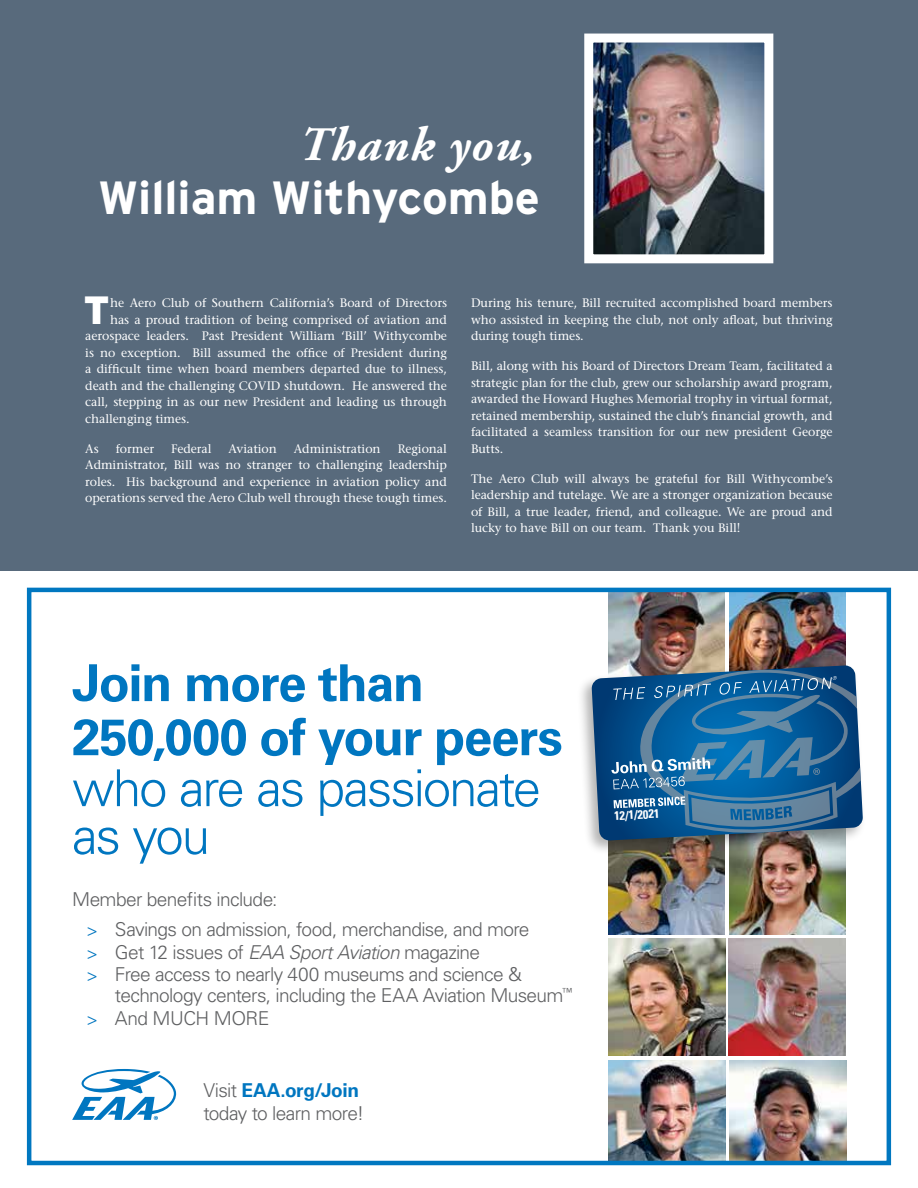
<style>
.page{position:relative;width:918px;height:1188px;background:#fff}
.page>*{position:absolute;margin:0;border:0;box-sizing:border-box;transform-origin:0 0}
.t1{font:700 51px/54.2px "Univers LT Std";letter-spacing:-.03em;color:#0076c0}
.t2{font:300 51px/47.7px "Univers LT Std";letter-spacing:-.04em;color:#0076c0}
.t3{font:italic 700 48px "Adobe Garamond";letter-spacing:.03em;color:#fff}
.t4{font:700 46.5px "Interstate";color:#fff}
.t5{font:900 39.3px "Interstate";color:#fff}
.t6{font:300 19.05px/23px "Univers LT Std";letter-spacing:-.035em;color:#5f6062}
.t7{font:12.3px/16.5px "Stone Serif";letter-spacing:-.005em;color:#fff;text-align:justify}
.t8{font:700 condensed 12.3px "Univers LT Std";color:#fff}
.s1{font-size:17.4px;color:#0076c0}
.s2{font-style:italic}
.s3{font-weight:700;color:#0076c0}
</style>
<div class="page">
<div style="left:0;top:0;width:918px;height:570px;background:#586a7c"></div>
<img style="left:594px;top:44px;width:169px;height:209px">
<div style="left:584px;top:34px;width:189px;height:229px;border:9px solid #fff"></div>
<svg style="left:72px;top:1069px;width:105px;height:51px"></svg>
<img style="left:608px;top:855px;width:117px;height:79px">
<img style="left:608px;top:593px;width:117px;height:69px">
<img style="left:729px;top:593px;width:117px;height:69px">
<img style="left:729px;top:855px;width:117px;height:79px">
<img style="left:608px;top:939px;width:117px;height:117px">
<img style="left:729px;top:939px;width:117px;height:117px">
<img style="left:608px;top:1061px;width:117px;height:99px">
<img style="left:729px;top:1061px;width:117px;height:99px">
<div style="left:577px;top:662px;width:290px;height:193px;background:#000;opacity:.3"></div>
<img style="left:592px;top:665px;width:271px;height:176px">
<svg style="left:611px;top:668px;width:250px;height:170px;background:#286899"></svg>
<div style="left:27px;top:588px;width:864px;height:577px;border:4px solid #0077c0"></div>
<h2 class="t3" style="left:297px;top:119px;width:238px">Thank you,</h2>
<h3 class="t4" style="left:98px;top:172px;width:444px">William Withycombe</h3>
<h3 class="t5" style="left:84px;top:288px;width:28px">T</h3>
<p class="t7" style="left:110px;top:295px;width:338px">he Aero Club of Southern California’s Board of Directors</p>
<p class="t7" style="left:110px;top:311px;width:338px">has a proud tradition of being comprised of aviation and</p>
<p class="t7" style="left:85px;top:328px;width:363px">aerospace leaders. Past President William ‘Bill’ Withycombe</p>
<p class="t7" style="left:85px;top:344px;width:363px">is no exception. Bill assumed the office of President during</p>
<p class="t7" style="left:85px;top:361px;width:363px">a difficult time when board members departed due to illness,</p>
<p class="t7" style="left:85px;top:377px;width:363px">death and the challenging COVID shutdown. He answered the</p>
<p class="t7" style="left:85px;top:394px;width:363px">call, stepping in as our new President and leading us through</p>
<p class="t7" style="left:85px;top:410px;width:106px">challenging times.</p>
<p class="t7" style="left:85px;top:440px;width:15px">As</p>
<p class="t7" style="left:116px;top:440px;width:40px">former</p>
<p class="t7" style="left:171px;top:440px;width:42px">Federal</p>
<p class="t7" style="left:229px;top:440px;width:50px">Aviation</p>
<p class="t7" style="left:294px;top:440px;width:88px">Administration</p>
<p class="t7" style="left:85px;top:440px;width:363px;text-indent:312px">Regional Administrator, Bill was no stranger to challenging leadership roles. His background and experience in aviation policy and operations served the Aero Club well through these tough times.</p>
<p class="t7" style="left:471px;top:295px;width:363px">During his tenure, Bill recruited accomplished board members who assisted in keeping the club, not only afloat, but thriving during tough times.</p>
<p class="t7" style="left:471px;top:358px;width:363px">Bill, along with his Board of Directors Dream Team, facilitated a strategic plan for the club, grew our scholarship award program, awarded the Howard Hughes Memorial trophy in virtual format, retained membership, sustained the club’s financial growth, and facilitated a seamless transition for our new president George Butts.</p>
<p class="t7" style="left:471px;top:470px;width:363px">The Aero Club will always be grateful for Bill Withycombe’s leadership and tutelage. We are a stronger organization because of Bill, a true leader, friend, and colleague. We are proud and lucky to have Bill on our team. Thank you Bill!</p>
<h1 class="t1" style="left:72px;top:656px;width:492px">Join more than<br>250,000 of your peers</h1>
<h1 class="t2" style="left:72px;top:764px;width:470px">who are as passionate as you</h1>
<h3 class="t6" style="left:86px;top:884px;width:445px;line-height:30.2px;text-indent:-14px">Member benefits include:<br><span class="s1">&gt;</span> Savings on admission, food, merchandise, and more</h3>
<h3 class="t6" style="left:86px;top:940px;width:437px"><span class="s1">&gt;</span> Get 12 issues of <span class="s2">EAA Sport Aviation</span> magazine<br><span class="s1">&gt;</span> Free access to nearly 400 museums and science &amp;</h3>
<h3 class="t6" style="left:86px;top:984px;width:488px;text-indent:29px">technology centers, including the EAA Aviation Museum<sup>™ </sup><span class="s1">&gt;</span> And MUCH MORE</h3>
<h3 class="t6" style="left:203px;top:1079px;width:162px">Visit <span class="s3">EAA.org/Join </span>today to learn more!</h3>
<p class="t8" style="left:614px;top:808px;width:47px;rotate:-3deg">12/1/2021</p>
</div>
